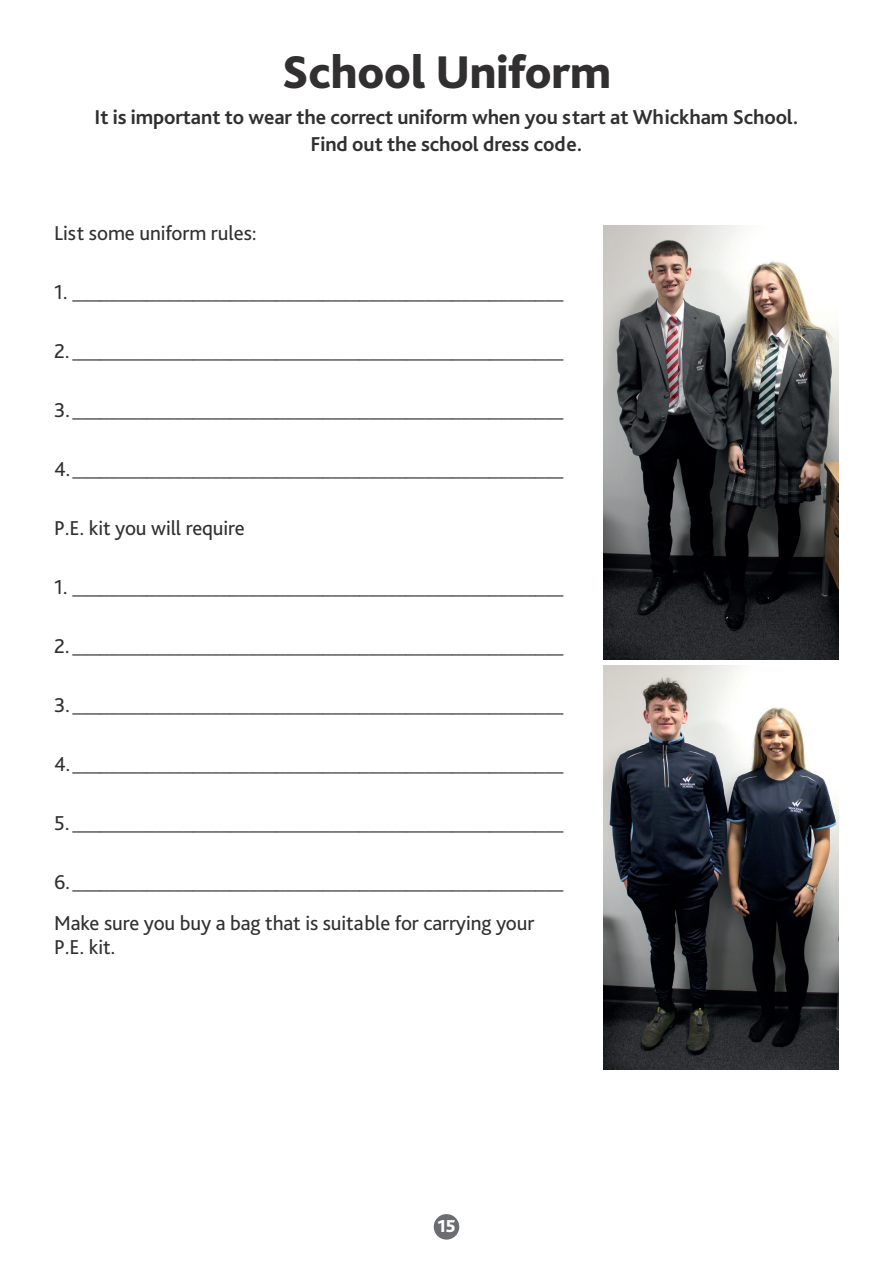
<style>
.page{position:relative;width:893px;height:1263px;background:#fff}
.page>*{position:absolute;margin:0;border:0;box-sizing:border-box;transform-origin:0 0}
.t1{font:800 48px "Bliss Pro";letter-spacing:-.005em;color:#312f30}
.t2{font:21px/41px "Bliss Pro";letter-spacing:-.005em;color:#312f30}
.t3{font:700 21px/27px "Bliss Pro";letter-spacing:-.005em;color:#312f30;text-align:center}
.t4{font:800 18px "Bliss Pro";color:#fff}
</style>
<div class="page">
<div style="left:434px;top:1214px;width:25px;height:25px;background:#6c6d70;border-radius:50%"></div>
<img style="left:604px;top:225px;width:235px;height:434px">
<img style="left:604px;top:665px;width:235px;height:405px">
<h1 class="t1" style="left:282px;top:42px;width:331px">School Uniform</h1>
<p class="t3" style="left:95px;top:103px;width:705px">It is important to wear the correct uniform when you start at Whickham School.<br>Find out the school dress code.</p>
<p class="t2" style="left:54px;top:212px;width:204px">List some uniform rules:</p>
<p class="t2" style="left:54px;top:271px;width:511px">1. _____________________________________________________</p>
<p class="t2" style="left:54px;top:330px;width:511px">2. _____________________________________________________</p>
<p class="t2" style="left:54px;top:389px;width:511px">3. _____________________________________________________</p>
<p class="t2" style="left:54px;top:448px;width:511px">4._____________________________________________________</p>
<p class="t2" style="left:54px;top:507px;width:192px">P.E. kit you will require</p>
<p class="t2" style="left:54px;top:566px;width:511px">1. _____________________________________________________</p>
<p class="t2" style="left:54px;top:625px;width:511px">2. _____________________________________________________</p>
<p class="t2" style="left:54px;top:684px;width:511px">3. _____________________________________________________</p>
<p class="t2" style="left:54px;top:743px;width:511px">4._____________________________________________________</p>
<p class="t2" style="left:54px;top:802px;width:511px">5. _____________________________________________________</p>
<p class="t2" style="left:54px;top:861px;width:511px">6._____________________________________________________<br>Make sure you buy a bag that is suitable for carrying your</p>
<p class="t2" style="left:54px;top:926px;width:63px">P.E. kit.</p>
<p class="t4" style="left:437px;top:1215px;width:20px">15</p>
</div>
